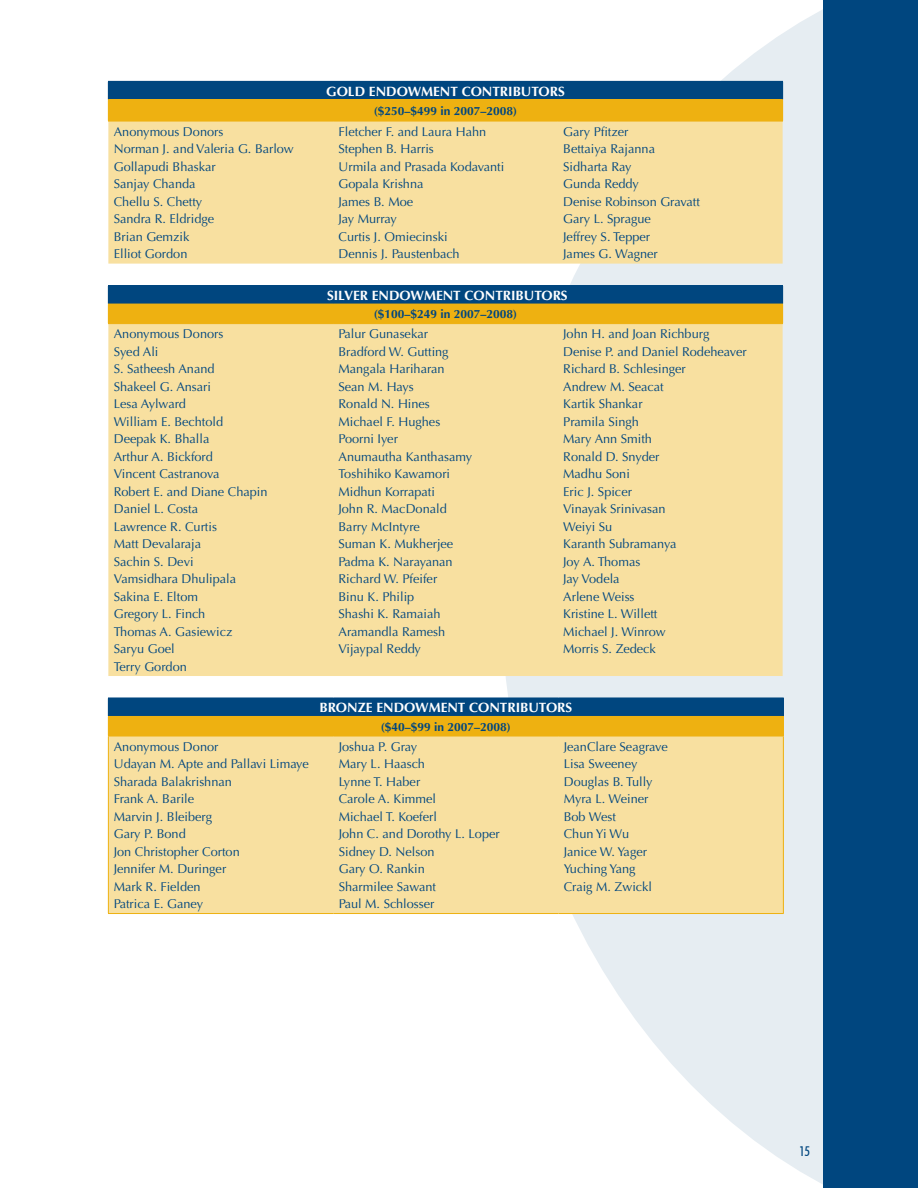
<style>
.page{position:relative;width:918px;height:1188px;background:#fff}
.page>*{position:absolute;margin:0;border:0;box-sizing:border-box;transform-origin:0 0}
.t1{font:700 13.5px "Optima";color:#fff}
.t2{font:500 condensed 13.5px "Futura BT";color:#00467f}
.t3{font:12.75px/17.5px "Optima";color:#00467f}
.t4{font:700 12px "Optima";color:#00467f}
</style>
<div class="page">
<svg style="left:502px;top:0;width:322px;height:1188px;fill:#e6edf2"></svg>
<div style="left:824px;top:0;width:94px;height:1188px;background:#00467f"></div>
<div style="left:108px;top:81px;width:675px;height:19px;background:#00467f"></div>
<div style="left:108px;top:100px;width:675px;height:21px;background:#eeb111"></div>
<div style="left:108px;top:122px;width:675px;height:142px;background:#f8e0a0"></div>
<hr style="left:333px;top:121px;width:225px;height:1px;background:#eeb111">
<hr style="left:558px;top:121px;width:225px;height:1px;background:#eeb111">
<hr style="left:108px;top:99px;width:225px;height:1px;background:#eeb111">
<hr style="left:333px;top:99px;width:225px;height:1px;background:#eeb111">
<hr style="left:558px;top:99px;width:225px;height:1px;background:#eeb111">
<hr style="left:108px;top:121px;width:225px;height:1px;background:#eeb111">
<div style="left:108px;top:286px;width:675px;height:18px;background:#00467f"></div>
<div style="left:108px;top:304px;width:675px;height:20px;background:#eeb111"></div>
<div style="left:108px;top:324px;width:675px;height:352px;background:#f8e0a0"></div>
<hr style="left:108px;top:285px;width:225px;height:1px;background:#00467f">
<hr style="left:333px;top:285px;width:225px;height:1px;background:#00467f">
<hr style="left:558px;top:285px;width:225px;height:1px;background:#00467f">
<div style="left:108px;top:698px;width:675px;height:18px;background:#00467f"></div>
<div style="left:108px;top:716px;width:675px;height:20px;background:#eeb111"></div>
<div style="left:109px;top:737px;width:674px;height:176px;background:#f8e0a0"></div>
<svg style="left:783px;top:698px;width:1px;height:38px"></svg>
<hr style="left:108px;top:736px;width:225px;height:1px;background:#eeb111">
<hr style="left:108px;top:736px;width:1px;height:177px;background:#eeb111">
<hr style="left:333px;top:736px;width:225px;height:1px;background:#eeb111">
<hr style="left:558px;top:736px;width:226px;height:1px;background:#eeb111">
<hr style="left:783px;top:736px;width:1px;height:177px;background:#eeb111">
<hr style="left:108px;top:913px;width:225px;height:1px;background:#eeb111">
<hr style="left:333px;top:913px;width:225px;height:1px;background:#eeb111">
<hr style="left:558px;top:913px;width:226px;height:1px;background:#eeb111">
<p class="t1" style="left:326px;top:83px;width:21px">GOLD</p>
<p class="t1" style="left:369px;top:83px;width:19px">ENDOWMEN</p>
<p class="t1" style="left:450px;top:83px;width:98px">T CONTRIB UTORS</p>
<p class="t4" style="left:374px;top:104px;width:145px">($250–$499 IN 2007–2008)</p>
<p class="t3" style="left:114px;top:123px;width:182px">Anonymous Donors<br>Norman J. and Valeria G. Barlow<br>Gollapudi Bhaskar<br>Sanjay Chanda<br>Chellu S. Chetty<br>Sandra R. Eldridge<br>Brian Gemzik<br>Elliot Gordon</p>
<p class="t3" style="left:339px;top:123px;width:167px">Fletcher F. and Laura Hahn<br>Stephen B. Harris<br>Urmila and Prasada Kodavanti<br>Gopala Krishna<br>James B. Moe<br>Jay Murray<br>Curtis J. Omiecinski<br>Dennis J. Paustenbach</p>
<p class="t3" style="left:563px;top:123px;width:138px">Gary Pfitzer<br>Bettaiya Rajanna<br>Sidharta Ray<br>Gunda Reddy<br>Denise Robinson Gravatt<br>Gary L. Sprague<br>Jeffrey S. Tepper<br>James G. Wagner</p>
<p class="t1" style="left:327px;top:287px;width:63px">SILVER ENDOWMEN</p>
<p class="t1" style="left:453px;top:287px;width:98px">T CONTRIB UTORS</p>
<p class="t4" style="left:374px;top:307px;width:145px">($100–$249 IN 2007–2008)</p>
<p class="t3" style="left:114px;top:325px;width:155px">Anonymous Donors<br>Syed Ali<br>S. Satheesh Anand<br>Shakeel G. Ansari<br>Lesa Aylward<br>William E. Bechtold<br>Deepak K. Bhalla<br>Arthur A. Bickford<br>Vincent Castranova<br>Robert E. and Diane Chapin<br>Daniel L. Costa<br>Lawrence R. Curtis<br>Matt Devalaraja<br>Sachin S. Devi<br>Vamsidhara Dhulipala<br>Sakina E. Eltom<br>Gregory L. Finch<br>Thomas A. Gasiewicz<br>Saryu Goel<br>Terry Gordon</p>
<p class="t3" style="left:339px;top:325px;width:135px">Palur Gunasekar<br>Bradford W. Gutting<br>Mangala Hariharan<br>Sean M. Hays<br>Ronald N. Hines<br>Michael F. Hughes<br>Poorni Iyer<br>Anumautha Kanthasamy<br>Toshihiko Kawamori<br>Midhun Korrapati<br>John R. MacDonald<br>Barry McIntyre<br>Suman K. Mukherjee<br>Padma K. Narayanan<br>Richard W. Pfeifer<br>Binu K. Philip<br>Shashi K. Ramaiah<br>Aramandla Ramesh<br>Vijaypal Reddy</p>
<p class="t3" style="left:563px;top:326px;width:185px">John H. and Joan Richburg<br>Denise P. and Daniel Rodeheaver<br>Richard B. Schlesinger<br>Andrew M. Seacat<br>Kartik Shankar<br>Pramila Singh<br>Mary Ann Smith<br>Ronald D. Snyder<br>Madhu Soni<br>Eric J. Spicer<br>Vinayak Srinivasan<br>Weiyi Su<br>Karanth Subramanya<br>Joy A. Thomas<br>Jay Vodela<br>Arlene Weiss<br>Kristine L. Willett<br>Michael J. Winrow<br>Morris S. Zedeck</p>
<p class="t1" style="left:319px;top:700px;width:19px">BRON</p>
<p class="t1" style="left:358px;top:700px;width:37px">ZE ENDOWMEN</p>
<p class="t1" style="left:458px;top:700px;width:98px">T CONTRIB UTORS</p>
<p class="t4" style="left:381px;top:720px;width:132px">($40–$99 IN 2007–2008)</p>
<p class="t3" style="left:114px;top:738px;width:197px">Anonymous Donor<br>Udayan M. Apte and Pallavi Limaye<br>Sharada Balakrishnan<br>Frank A. Barile<br>Marvin J. Bleiberg<br>Gary P. Bond<br>Jon Christopher Corton<br>Jennifer M. Duringer<br>Mark R. Fielden<br>Patrica E. Ganey</p>
<p class="t3" style="left:339px;top:738px;width:162px">Joshua P. Gray<br>Mary L. Haasch<br>Lynne T. Haber<br>Carole A. Kimmel<br>Michael T. Koeferl<br>John C. and Dorothy L. Loper<br>Sidney D. Nelson<br>Gary O. Rankin<br>Sharmilee Sawant<br>Paul M. Schlosser</p>
<p class="t3" style="left:564px;top:738px;width:106px">JeanClare Seagrave<br>Lisa Sweeney<br>Douglas B. Tully<br>Myra L. Weiner<br>Bob West<br>Chun Yi Wu<br>Janice W. Yager<br>Yuching Yang<br>Craig M. Zwickl</p>
<p class="t2" style="left:800px;top:1143px;width:12px">15</p>
</div>
